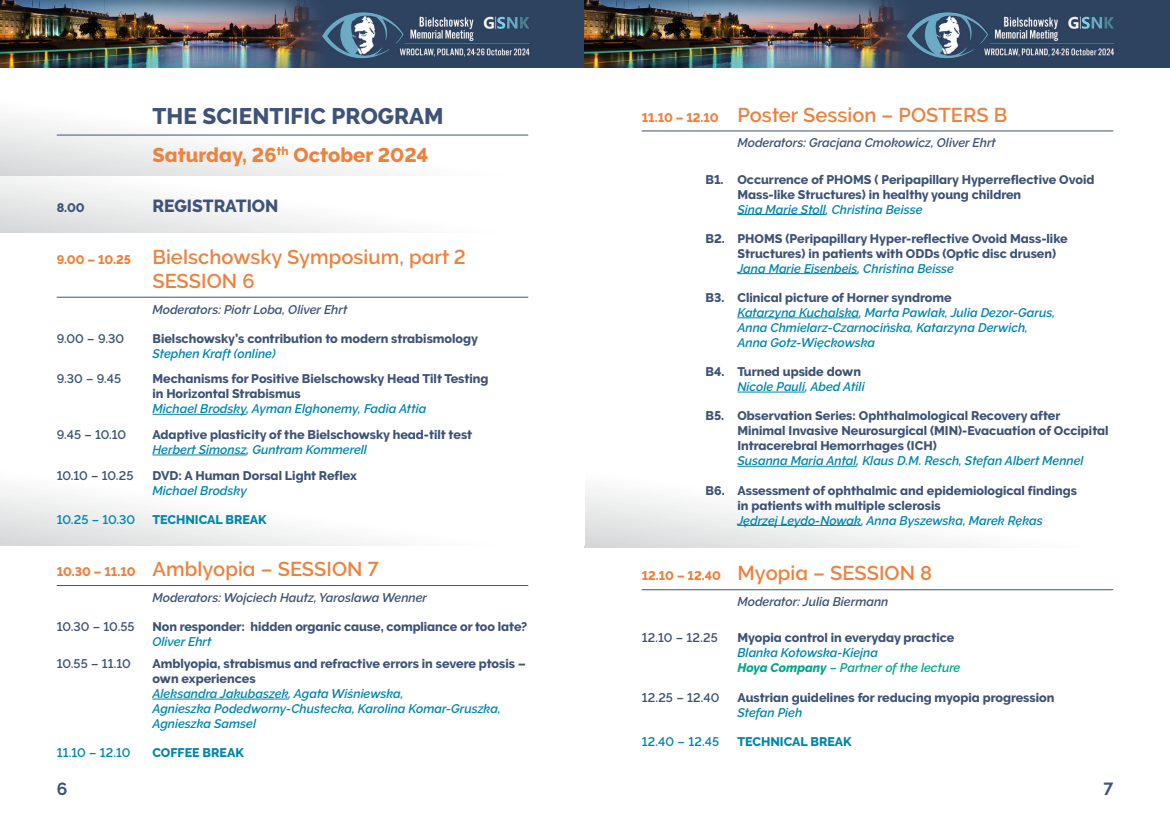
<style>
.page{position:relative;width:1170px;height:833px;background:#fff}
.page>*{position:absolute;margin:0;border:0;box-sizing:border-box;transform-origin:0 0}
.Sesja_NR_nieb_SPIS{font:800 22.5px "Raleway";letter-spacing:.005em;color:#3e5377}
.Sesja_NR_nieb_SPIS-2{font:600 20px/24px "Raleway";letter-spacing:.005em;color:#ee813d}
.Sesja_NR_nieb_SPIS-3{font:800 20px "Raleway";letter-spacing:.005em;color:#ee813d}
.Sesja_TYT{font:800 17.5px "Raleway";color:#3e5377}
.t1{font:700 17.5px "Raleway";color:#3e5377}
.Wyk_TYT{font:800 12.5px/15px "Raleway";color:#3e5377}
.Wyk_AUTOR{font:italic 600 12.5px/15px "Raleway";color:#0086ae}
.Sesja_NAZWISK{font:italic 600 12.5px "Raleway";color:#3e5377}
.Wyk_TYT-2{font:600 12.5px "Raleway";letter-spacing:.005em;color:#3e5377}
.KAWA{font:800 12.5px "Raleway";color:#0086ae}
.KAWA-2{font:600 12.5px "Raleway";letter-spacing:.005em;color:#0086ae}
.Wyk_AUTOR-2{font:italic 600 12.5px "Raleway";color:#00a889}
.Sesja_TYT-2{font:800 12.5px "Raleway";color:#3e5377}
.s1{font-weight:800;font-size:12.5px}
.s2{font-weight:600;font-style:italic;color:#0086ae}
.s3{font-weight:800}
</style>
<div class="page">
<svg style="left:585px;top:391px;width:393px;height:157px"></svg>
<svg style="left:0;top:175px;width:388px;height:57px"></svg>
<svg style="left:0;top:413px;width:383px;height:133px"></svg>
<svg style="left:0;top:67px;width:585px;height:108px"></svg>
<hr style="left:57px;top:135px;width:471px;height:1px;background:#3e5377">
<hr style="left:57px;top:297px;width:471px;height:1px;background:#3e5377">
<hr style="left:152px;top:414px;width:94px;height:1px;background:#0086ae">
<hr style="left:152px;top:454px;width:94px;height:1px;background:#0086ae">
<hr style="left:57px;top:585px;width:471px;height:1px;background:#3e5377">
<hr style="left:152px;top:698px;width:136px;height:1px;background:#0086ae">
<hr style="left:641px;top:130px;width:472px;height:1px;background:#3e5377">
<hr style="left:737px;top:214px;width:88px;height:1px;background:#0086ae">
<hr style="left:737px;top:273px;width:120px;height:1px;background:#0086ae">
<hr style="left:737px;top:317px;width:122px;height:1px;background:#0086ae">
<hr style="left:737px;top:392px;width:68px;height:1px;background:#0086ae">
<hr style="left:737px;top:466px;width:119px;height:1px;background:#0086ae">
<hr style="left:737px;top:525px;width:124px;height:1px;background:#0086ae">
<hr style="left:641px;top:589px;width:472px;height:1px;background:#3e5377">
<img style="left:0;top:0;width:1169px;height:67px">
<p class="Sesja_NR_nieb_SPIS" style="left:152px;top:103px;width:293px">THE SCIENTIFIC PROGRAM</p>
<p class="Sesja_NR_nieb_SPIS-3" style="left:152px;top:144px;width:277px">Saturday, 26<sup>th</sup> October 2024</p>
<p class="Sesja_TYT-2" style="left:57px;top:200px;width:30px">8.00</p>
<p class="Sesja_TYT" style="left:152px;top:195px;width:128px">REGISTRATION</p>
<p class="Sesja_NR_nieb_SPIS-2" style="left:152px;top:245px;width:315px;text-indent:-96px"><span class="s1">9.00 – 10.25</span> Bielschowsky Symposium, part 2<br>SESSION 6</p>
<p class="Sesja_NAZWISK" style="left:152px;top:302px;width:196px">Moderators: Piotr Loba, Oliver Ehrt</p>
<p class="Wyk_TYT-2" style="left:57px;top:331px;width:69px">9.00 – 9.30</p>
<p class="Wyk_TYT" style="left:152px;top:331px;width:327px">Bielschowsky’s contribution to modern strabismology</p>
<p class="Wyk_AUTOR" style="left:152px;top:346px;width:125px">Stephen Kraft (online)</p>
<p class="Wyk_TYT-2" style="left:57px;top:372px;width:66px">9.30 – 9.45</p>
<p class="Wyk_TYT" style="left:152px;top:371px;width:337px">Mechanisms for Positive Bielschowsky Head Tilt Testing in Horizontal Strabismus</p>
<p class="Wyk_AUTOR" style="left:152px;top:401px;width:275px">Michael Brodsky, Ayman Elghonemy, Fadia Attia</p>
<p class="Wyk_TYT-2" style="left:57px;top:427px;width:71px">9.45 – 10.10</p>
<p class="Wyk_TYT" style="left:152px;top:427px;width:321px">Adaptive plasticity of the Bielschowsky head-tilt test</p>
<p class="Wyk_AUTOR" style="left:152px;top:442px;width:216px">Herbert Simonsz, Guntram Kommerell</p>
<p class="Wyk_TYT-2" style="left:57px;top:468px;width:78px">10.10 – 10.25</p>
<p class="Wyk_TYT" style="left:152px;top:468px;width:206px">DVD: A Human Dorsal Light Reflex</p>
<p class="Wyk_AUTOR" style="left:152px;top:483px;width:96px">Michael Brodsky</p>
<p class="KAWA-2" style="left:57px;top:512px;width:80px">10.25 – 10.30</p>
<p class="KAWA" style="left:152px;top:512px;width:116px">TECHNICAL BREAK</p>
<p class="Sesja_NR_nieb_SPIS-2" style="left:57px;top:557px;width:323px"><span class="s1">10.30 – 11.10</span> Amblyopia – SESSION 7</p>
<p class="Sesja_NAZWISK" style="left:152px;top:590px;width:276px">Moderators: Wojciech Hautz, Yaroslawa Wenner</p>
<p class="Wyk_TYT-2" style="left:57px;top:619px;width:79px">10.30 – 10.55</p>
<p class="Wyk_TYT" style="left:152px;top:619px;width:376px">Non responder: hidden organic cause, compliance or too late?<br><span class="s2">Oliver Ehrt</span></p>
<p class="Wyk_TYT-2" style="left:57px;top:656px;width:76px">10.55 – 11.10</p>
<p class="Wyk_TYT" style="left:152px;top:656px;width:375px">Amblyopia, strabismus and refractive errors in severe ptosis – own experiences</p>
<p class="Wyk_AUTOR" style="left:152px;top:686px;width:350px">Aleksandra Jakubaszek, Agata Wiśniewska,<br>Agnieszka Podedworny-Chustecka, Karolina Komar-Gruszka,<br>Agnieszka Samsel</p>
<p class="KAWA-2" style="left:57px;top:745px;width:75px">11.10 – 12.10</p>
<p class="KAWA" style="left:152px;top:746px;width:93px">COFFEE BREAK</p>
<p class="Sesja_NR_nieb_SPIS-2" style="left:641px;top:103px;width:367px"><span class="s1">11.10 – 12.10</span> Poster Session – POSTERS B</p>
<p class="Sesja_NAZWISK" style="left:737px;top:136px;width:260px">Moderators: Gracjana Cmokowicz, Oliver Ehrt</p>
<p class="Wyk_TYT" style="left:737px;top:172px;width:358px;text-indent:-32px">B1. Occurrence of PHOMS ( Peripapillary Hyperreflective Ovoid<br>Mass-like Structures) in healthy young children</p>
<p class="Wyk_AUTOR" style="left:737px;top:202px;width:186px">Sina Marie Stoll, Christina Beisse</p>
<p class="Wyk_TYT" style="left:737px;top:231px;width:332px;text-indent:-32px">B2. PHOMS (Peripapillary Hyper-reflective Ovoid Mass-like<br>Structures) in patients with ODDs (Optic disc drusen)</p>
<p class="Wyk_AUTOR" style="left:737px;top:261px;width:218px">Jana Marie Eisenbeis, Christina Beisse</p>
<p class="Wyk_TYT" style="left:705px;top:290px;width:248px">B3. Clinical picture of Horner syndrome</p>
<p class="Wyk_AUTOR" style="left:737px;top:305px;width:319px">Katarzyna Kuchalska, Marta Pawlak, Julia Dezor-Garus,<br>Anna Chmielarz-Czarnocińska, Katarzyna Derwich,<br>Anna Gotz-Więckowska</p>
<p class="Wyk_TYT" style="left:705px;top:364px;width:157px">B4. Turned upside down</p>
<p class="Wyk_AUTOR" style="left:737px;top:379px;width:129px">Nicole Pauli, Abed Atili</p>
<p class="Wyk_TYT" style="left:737px;top:408px;width:372px;text-indent:-32px">B5. Observation Series: Ophthalmological Recovery after<br>Minimal Invasive Neurosurgical (MIN)-Evacuation of Occipital<br>Intracerebral Hemorrhages (ICH)</p>
<p class="Wyk_AUTOR" style="left:737px;top:453px;width:348px">Susanna Maria Antal, Klaus D.M. Resch, Stefan Albert Mennel</p>
<p class="Wyk_TYT" style="left:737px;top:483px;width:341px;text-indent:-32px">B6. Assessment of ophthalmic and epidemiological findings in patients with multiple sclerosis</p>
<p class="Wyk_AUTOR" style="left:737px;top:512px;width:307px">Jędrzej Leydo-Nowak, Anna Byszewska, Marek Rękas</p>
<p class="Sesja_NR_nieb_SPIS-2" style="left:641px;top:561px;width:292px"><span class="s1">12.10 – 12.40</span> Myopia – SESSION 8</p>
<p class="Sesja_NAZWISK" style="left:737px;top:594px;width:152px">Moderator: Julia Biermann</p>
<p class="Wyk_TYT-2" style="left:641px;top:631px;width:77px">12.10 – 12.25</p>
<p class="Wyk_TYT" style="left:737px;top:630px;width:218px">Myopia control in everyday practice</p>
<p class="Wyk_AUTOR" style="left:737px;top:645px;width:142px">Blanka Kotowska-Kiejna</p>
<p class="Wyk_AUTOR-2" style="left:737px;top:660px;width:224px"><span class="s3">Hoya Company</span> – Partner of the lecture</p>
<p class="Wyk_TYT-2" style="left:641px;top:690px;width:79px">12.25 – 12.40</p>
<p class="Wyk_TYT" style="left:737px;top:689px;width:318px">Austrian guidelines for reducing myopia progression</p>
<p class="Wyk_AUTOR" style="left:737px;top:704px;width:66px">Stefan Pieh</p>
<p class="KAWA-2" style="left:641px;top:734px;width:79px">12.40 – 12.45</p>
<p class="KAWA" style="left:737px;top:734px;width:116px">TECHNICAL BREAK</p>
<h3 class="t1" style="left:57px;top:778px;width:12px">6</h3>
<h3 class="t1" style="left:1103px;top:778px;width:11px">7</h3>
</div>
